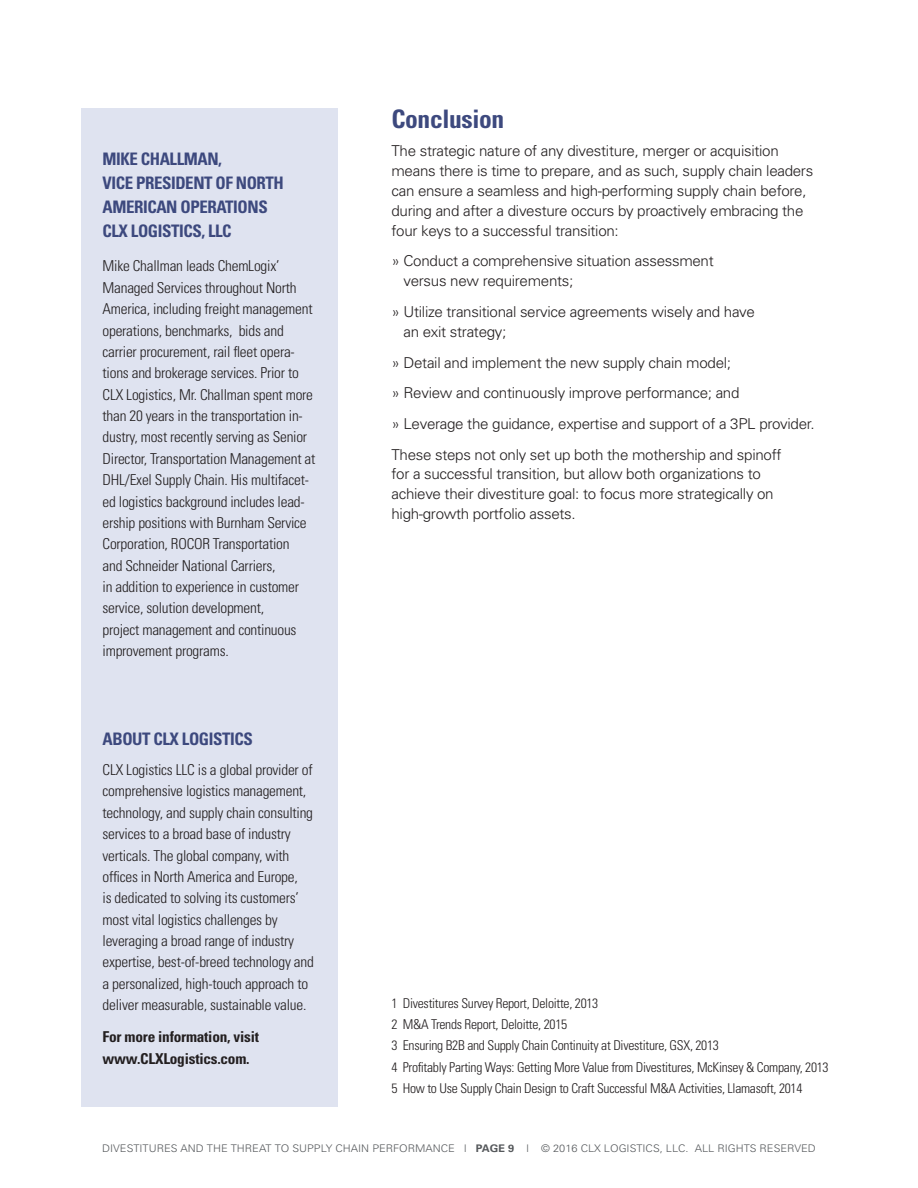
<style>
.page{position:relative;width:918px;height:1188px;background:#fff}
.page>*{position:absolute;margin:0;border:0;box-sizing:border-box;transform-origin:0 0}
.subheads{font:700 condensed 25.5px "Univers";letter-spacing:-.015em;color:#3d497e}
.subheads-2{font:700 condensed 17.25px/24px "Univers";letter-spacing:-.025em;color:#3d497e}
.t1{font:300 condensed 15px/21.5px "Univers";letter-spacing:-.015em;color:#231f20}
.body_copy{font:300 15px/19.8px "Univers";letter-spacing:-.02em;color:#231f20}
.t2{font:700 condensed 15px/21.3px "Univers";letter-spacing:-.015em;color:#231f20}
.body_copy-2{font:300 condensed 13.5px "Univers";letter-spacing:-.02em;color:#231f20}
.t3{font:300 10.5px "Univers";color:#56595c;scale:1.05 1}
.s1{font-weight:700}
</style>
<div class="page">
<div style="left:81px;top:108px;width:257px;height:999px;background:#dfe3f0"></div>
<p class="subheads-2" style="left:103px;top:146px;width:183px">MIKE CHALLMAN,<br>VICE PRESIDENT OF NORTH<br>AMERICAN OPERATIONS<br>CLX LOGISTICS, LLC</p>
<p class="t1" style="left:103px;top:255px;width:214px">Mike Challman leads ChemLogix’ Managed Services throughout North America, including freight management operations, benchmarks, bids and carrier procurement, rail fleet opera&shy;tions and brokerage services. Prior to CLX Logistics, Mr. Challman spent more than 20 years in the transportation in&shy;dustry, most recently serving as Senior Director, Transportation Management at DHL/Exel Supply Chain. His multifacet&shy;ed logistics background includes lead&shy;ership positions with Burnham Service Corporation, ROCOR Transportation<br>and Schneider National Carriers,<br>in addition to experience in customer service, solution development,<br>project management and continuous improvement programs.</p>
<p class="subheads-2" style="left:103px;top:727px;width:152px">ABOUT CLX LOGISTICS</p>
<p class="t1" style="left:103px;top:759px;width:213px">CLX Logistics LLC is a global provider of comprehensive logistics management, technology, and supply chain consulting services to a broad base of industry verticals. The global company, with offices in North America and Europe,<br>is dedicated to solving its customers’ most vital logistics challenges by leveraging a broad range of industry expertise, best-of-breed technology and a personalized, high-touch approach to deliver measurable, sustainable value.</p>
<p class="t2" style="left:103px;top:1026px;width:158px">For more information, visit www.CLXLogistics.com.</p>
<p class="subheads" style="left:392px;top:103px;width:114px">Conclusion</p>
<p class="body_copy" style="left:392px;top:141px;width:423px">The strategic nature of any divestiture, merger or acquisition means there is time to prepare, and as such, supply chain leaders can ensure a seamless and high-performing supply chain before, during and after a divesture occurs by proactively embracing the four keys to a successful transition:</p>
<p class="body_copy" style="left:404px;top:251px;width:312px;text-indent:-12px">» Conduct a comprehensive situation assessment versus new requirements;</p>
<p class="body_copy" style="left:404px;top:301px;width:353px;text-indent:-12px">» Utilize transitional service agreements wisely and have an exit strategy;</p>
<p class="body_copy" style="left:392px;top:352px;width:341px">» Detail and implement the new supply chain model;</p>
<p class="body_copy" style="left:392px;top:383px;width:350px">» Review and continuously improve performance; and</p>
<p class="body_copy" style="left:392px;top:413px;width:425px">» Leverage the guidance, expertise and support of a 3PL provider.</p>
<p class="body_copy" style="left:392px;top:444px;width:391px">These steps not only set up both the mothership and spinoff for a successful transition, but allow both organizations to achieve their divestiture goal: to focus more strategically on high-growth portfolio assets.</p>
<p class="body_copy-2" style="left:392px;top:995px;width:208px">1 Divestitures Survey Report, Deloitte, 2013</p>
<p class="body_copy-2" style="left:392px;top:1016px;width:177px">2 M&amp;A Trends Report, Deloitte, 2015</p>
<p class="body_copy-2" style="left:392px;top:1038px;width:329px">3 Ensuring B2B and Supply Chain Continuity at Divestiture, GSX, 2013</p>
<p class="body_copy-2" style="left:392px;top:1059px;width:439px">4 Profitably Parting Ways: Getting More Value from Divestitures, McKinsey &amp; Company, 2013</p>
<p class="body_copy-2" style="left:392px;top:1081px;width:412px">5 How to Use Supply Chain Design to Craft Successful M&amp;A Activities, Llamasoft, 2014</p>
<p class="t3" style="left:102px;top:1142px;width:681px">DIVESTITURES AND THE THREAT TO SUPPLY CHAIN PERFORMANCE | <span class="s1">PAGE 9</span> | © 2016 CLX LOGISTICS, LLC. ALL RIGHTS RESERVED</p>
</div>
